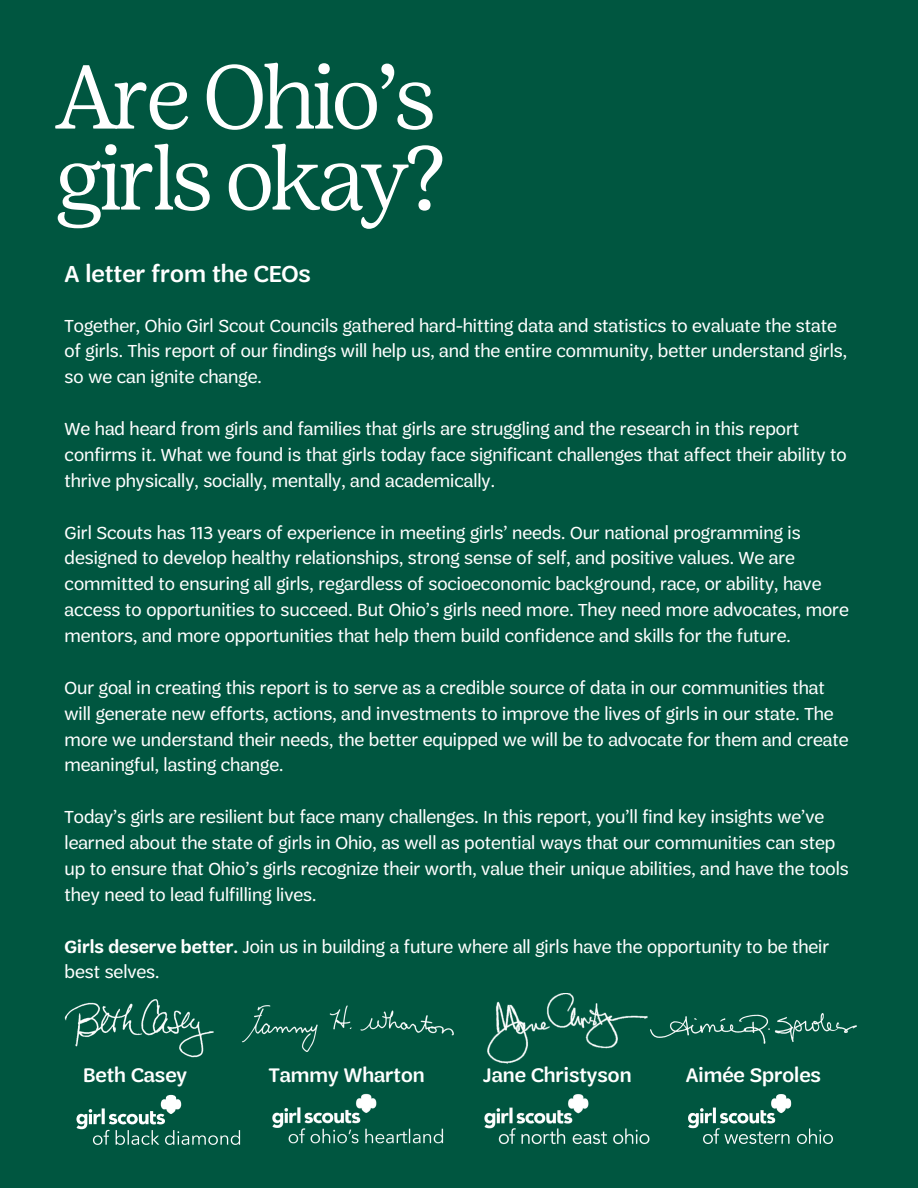
<style>
.page{position:relative;width:918px;height:1188px;background:#005640}
.page>*{position:absolute;margin:0;border:0;box-sizing:border-box;transform-origin:0 0}
.t1{font:300 90px/81px "Girl Scout Display";letter-spacing:-.045em;color:#fff}
.t2{font:500 24.75px "Trefoil Sans";color:#fff}
.t3{font:500 21px "Trefoil Sans";color:#fff}
.t4{font:18.75px/25.8px "Trefoil Sans";color:#fff}
.s1{font-weight:600}
</style>
<div class="page">
<img style="left:484px;top:1094px;width:166px;height:51px">
<img style="left:272px;top:1093px;width:172px;height:51px">
<img style="left:688px;top:1094px;width:144px;height:50px">
<svg style="left:76px;top:1095px;width:164px;height:50px"></svg>
<img style="left:242px;top:1005px;width:212px;height:46px">
<img style="left:65px;top:1000px;width:149px;height:57px">
<img style="left:488px;top:993px;width:160px;height:71px">
<img style="left:650px;top:1014px;width:206px;height:29px">
<p class="t1" style="left:56px;top:56px;width:391px">Are Ohio’s girls okay?</p>
<h1 class="t2" style="left:65px;top:259px;width:248px">A letter from the CEOs</h1>
<h2 class="t4" style="left:65px;top:312px;width:784px">Together, Ohio Girl Scout Councils gathered hard-hitting data and statistics to evaluate the state of girls. This report of our findings will help us, and the entire community, better understand girls, so we can ignite change.</h2>
<p class="t4" style="left:65px;top:416px;width:784px">We had heard from girls and families that girls are struggling and the research in this report confirms it. What we found is that girls today face significant challenges that affect their ability to thrive physically, socially, mentally, and academically.</p>
<p class="t4" style="left:65px;top:519px;width:786px">Girl Scouts has 113 years of experience in meeting girls’ needs. Our national programming is designed to develop healthy relationships, strong sense of self, and positive values. We are committed to ensuring all girls, regardless of socioeconomic background, race, or ability, have access to opportunities to succeed. But Ohio’s girls need more. They need more advocates, more mentors, and more opportunities that help them build confidence and skills for the future.</p>
<p class="t4" style="left:65px;top:675px;width:785px">Our goal in creating this report is to serve as a credible source of data in our communities that will generate new efforts, actions, and investments to improve the lives of girls in our state. The more we understand their needs, the better equipped we will be to advocate for them and create meaningful, lasting change.</p>
<p class="t4" style="left:65px;top:804px;width:786px">Today’s girls are resilient but face many challenges. In this report, you’ll find key insights we’ve learned about the state of girls in Ohio, as well as potential ways that our communities can step up to ensure that Ohio’s girls recognize their worth, value their unique abilities, and have the tools they need to lead fulfilling lives.</p>
<p class="t4" style="left:65px;top:933px;width:766px"><span class="s1">Girls deserve better.</span> Join us in building a future where all girls have the opportunity to be their best selves.</p>
<p class="t3" style="left:83px;top:1063px;width:105px">Beth Casey</p>
<p class="t3" style="left:269px;top:1063px;width:158px">Tammy Wharton</p>
<p class="t3" style="left:483px;top:1063px;width:150px">Jane Christyson</p>
<p class="t3" style="left:686px;top:1063px;width:137px">Aimée Sproles</p>
</div>
